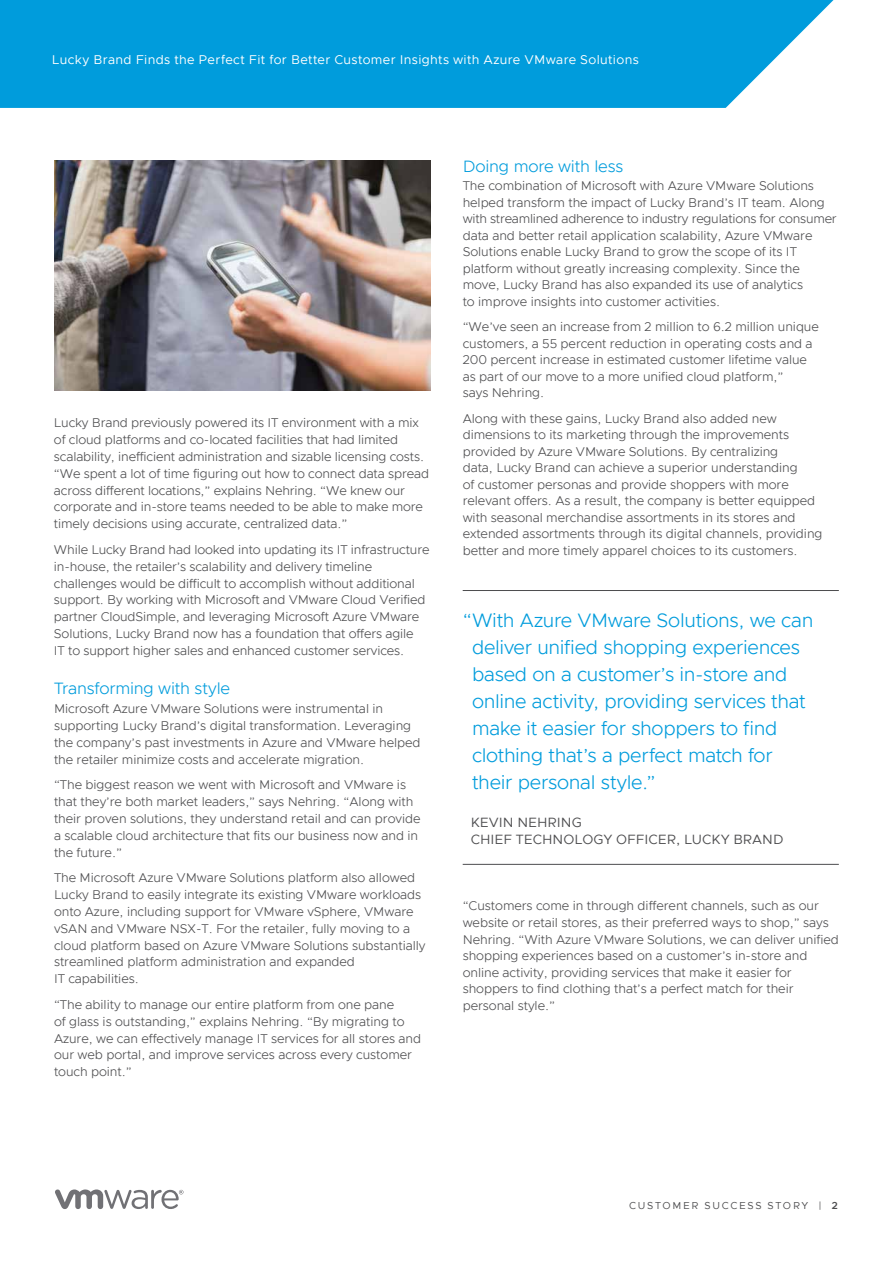
<style>
.page{position:relative;width:893px;height:1263px;background:#fff}
.page>*{position:absolute;margin:0;border:0;box-sizing:border-box;transform-origin:0 0}
.t1{font:300 19.5px/27px "Metropolis";letter-spacing:-.015em;color:#009cdc}
.t2{font:300 16.5px "Metropolis";letter-spacing:-.01em;color:#009cdc}
.t3{font:13.5px/16.5px "Metropolis";color:#4d4d4f}
.t4{font:300 12.75px/16.8px "Metropolis";letter-spacing:-.005em;color:#4d4d4f}
.t5{font:12.75px "Metropolis";letter-spacing:.025em;color:#fff}
.t6{font:10.2px "Metropolis";letter-spacing:.17em;color:#4d4d4f}
.s1{font-weight:600}
</style>
<div class="page">
<svg style="left:55px;top:1189px;width:128px;height:20px"></svg>
<svg style="left:0;top:0;width:834px;height:108px;background:#10a2de"></svg>
<hr style="left:463px;top:590px;width:376px;height:1px;background:#4d4d4f">
<hr style="left:463px;top:864px;width:376px;height:1px;background:#4d4d4f">
<img style="left:54px;top:160px;width:376px;height:230px">
<p class="t5" style="left:52px;top:52px;width:588px">Lucky Brand Finds the Perfect Fit for Better Customer Insights with Azure VMware Solutions</p>
<p class="t4" style="left:54px;top:414px;width:377px">Lucky Brand previously powered its IT environment with a mix of cloud platforms and co-located facilities that had limited scalability, inefficient administration and sizable licensing costs. “We spent a lot of time figuring out how to connect data spread across different locations,” explains Nehring. “We knew our corporate and in-store teams needed to be able to make more timely decisions using accurate, centralized data.”</p>
<p class="t4" style="left:54px;top:541px;width:377px">While Lucky Brand had looked into updating its IT infrastructure in-house, the retailer’s scalability and delivery timeline challenges would be difficult to accomplish without additional support. By working with Microsoft and VMware Cloud Verified partner CloudSimple, and leveraging Microsoft Azure VMware Solutions, Lucky Brand now has a foundation that offers agile<br>IT to support higher sales and enhanced customer services.</p>
<p class="t2" style="left:54px;top:678px;width:178px">Transforming with style</p>
<p class="t4" style="left:54px;top:700px;width:368px">Microsoft Azure VMware Solutions were instrumental in supporting Lucky Brand’s digital transformation. Leveraging the company’s past investments in Azure and VMware helped the retailer minimize costs and accelerate migration.</p>
<p class="t4" style="left:54px;top:776px;width:368px">“The biggest reason we went with Microsoft and VMware is that they’re both market leaders,” says Nehring. “Along with their proven solutions, they understand retail and can provide a scalable cloud architecture that fits our business now and in the future.”</p>
<p class="t4" style="left:54px;top:869px;width:373px">The Microsoft Azure VMware Solutions platform also allowed Lucky Brand to easily integrate its existing VMware workloads onto Azure, including support for VMware vSphere, VMware vSAN and VMware NSX-T. For the retailer, fully moving to a cloud platform based on Azure VMware Solutions substantially streamlined platform administration and expanded<br>IT capabilities.</p>
<p class="t4" style="left:54px;top:996px;width:369px">“The ability to manage our entire platform from one pane<br>of glass is outstanding,” explains Nehring. “By migrating to Azure, we can effectively manage IT services for all stores and our web portal, and improve services across every customer touch point.”</p>
<p class="t2" style="left:463px;top:156px;width:162px">Doing more with less</p>
<p class="t4" style="left:463px;top:178px;width:376px">The combination of Microsoft with Azure VMware Solutions helped transform the impact of Lucky Brand’s IT team. Along with streamlined adherence to industry regulations for consumer data and better retail application scalability, Azure VMware Solutions enable Lucky Brand to grow the scope of its IT platform without greatly increasing complexity. Since the move, Lucky Brand has also expanded its use of analytics<br>to improve insights into customer activities.</p>
<p class="t4" style="left:463px;top:319px;width:358px">“We’ve seen an increase from 2 million to 6.2 million unique customers, a 55 percent reduction in operating costs and a 200 percent increase in estimated customer lifetime value as part of our move to a more unified cloud platform,”<br>says Nehring.</p>
<p class="t4" style="left:463px;top:410px;width:361px">Along with these gains, Lucky Brand also added new dimensions to its marketing through the improvements provided by Azure VMware Solutions. By centralizing<br>data, Lucky Brand can achieve a superior understanding<br>of customer personas and provide shoppers with more relevant offers. As a result, the company is better equipped with seasonal merchandise assortments in its stores and extended assortments through its digital channels, providing better and more timely apparel choices to its customers.</p>
<p class="t1" style="left:472px;top:607px;width:343px;text-indent:-9px">“With Azure VMware Solutions, we can deliver unified shopping experiences based on a customer’s in-store and online activity, providing services that make it easier for shoppers to find clothing that’s a perfect match for their personal style.”</p>
<p class="t3" style="left:471px;top:814px;width:314px">KEVIN NEHRING<br>CHIEF TECHNOLOGY OFFICER, LUCKY BRAND</p>
<p class="t4" style="left:463px;top:898px;width:378px">“Customers come in through different channels, such as our website or retail stores, as their preferred ways to shop,” says Nehring. “With Azure VMware Solutions, we can deliver unified shopping experiences based on a customer’s in-store and online activity, providing services that make it easier for shoppers to find clothing that’s a perfect match for their personal style.”</p>
<p class="t6" style="left:629px;top:1199px;width:210px">CUSTOMER SUCCESS STORY | <span class="s1">2</span></p>
</div>
